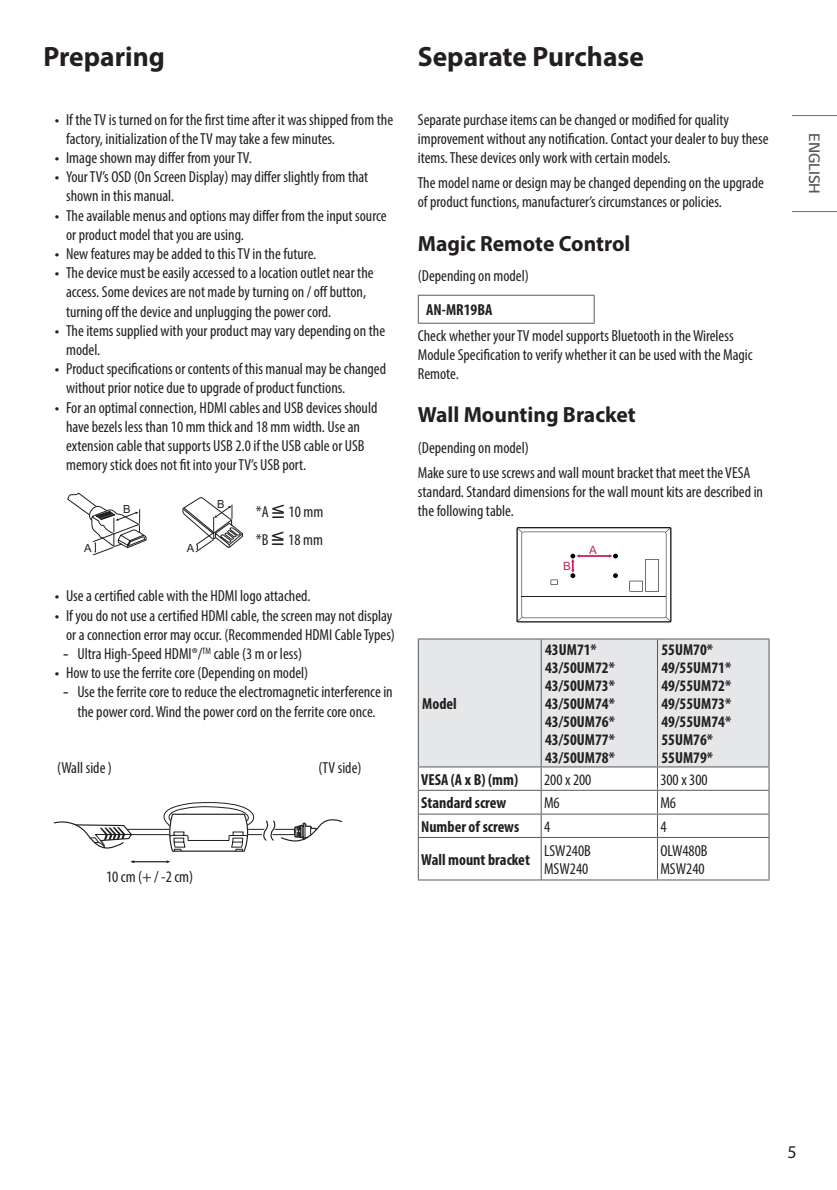
<style>
.page{position:relative;width:837px;height:1190px;background:#fff}
.page>*{position:absolute;margin:0;border:0;box-sizing:border-box;transform-origin:0 0}
.t1{font:700 28px "Myriad Pro";color:#231f20}
.t2{font:700 22px "Myriad Pro";color:#231f20}
.t3{font:18px "Myriad Pro";color:#231f20}
.t4{font:condensed 16px/19.2px "Myriad Pro";color:#231f20}
.t5{font:700 condensed 16px/18px "Myriad Pro";color:#231f20}
.t6{font:300 16px "LG Smart";color:#57585a}
.t7{font:11.4px "Arial";color:#c8205d}
.t8{font:11.2px "Arial";color:#231f20}
.s1{font-family:"LG Smart";font-stretch:normal}
.s2{font-family:"Arial";font-stretch:normal;font-size:19.4px}
.s3{font-family:"Arial";font-stretch:normal}
</style>
<div class="page">
<hr style="left:792px;top:115px;width:44px;height:1px;background:#6c6d70">
<hr style="left:792px;top:211px;width:44px;height:1px;background:#6c6d70">
<svg style="left:67px;top:493px;width:176px;height:62px"></svg>
<svg style="left:53px;top:802px;width:290px;height:61px"></svg>
<hr style="left:418px;top:295px;width:176px;height:1px;background:#57585a">
<svg style="left:418px;top:296px;width:1px;height:27px"></svg>
<svg style="left:593px;top:296px;width:1px;height:27px"></svg>
<hr style="left:418px;top:323px;width:176px;height:1px;background:#57585a">
<svg style="left:516px;top:527px;width:155px;height:95px"></svg>
<div style="left:419px;top:639px;width:349px;height:127px;background:#e6e7e9"></div>
<hr style="left:768px;top:639px;width:1px;height:127px;background:#57585a">
<hr style="left:418px;top:639px;width:1px;height:127px;background:#57585a">
<hr style="left:418px;top:638px;width:123px;height:1px;background:#57585a">
<hr style="left:541px;top:638px;width:116px;height:1px;background:#57585a">
<hr style="left:657px;top:638px;width:112px;height:1px;background:#57585a">
<hr style="left:418px;top:879px;width:123px;height:1px;background:#57585a">
<hr style="left:541px;top:879px;width:116px;height:1px;background:#57585a">
<hr style="left:540px;top:639px;width:1px;height:127px;background:#57585a">
<hr style="left:657px;top:639px;width:1px;height:127px;background:#57585a">
<svg style="left:418px;top:767px;width:1px;height:70px"></svg>
<svg style="left:768px;top:767px;width:1px;height:70px"></svg>
<hr style="left:418px;top:838px;width:1px;height:41px;background:#57585a">
<hr style="left:768px;top:838px;width:1px;height:41px;background:#57585a">
<hr style="left:418px;top:766px;width:123px;height:1px;background:#57585a">
<hr style="left:418px;top:790px;width:123px;height:1px;background:#57585a">
<hr style="left:418px;top:813px;width:123px;height:1px;background:#57585a">
<hr style="left:418px;top:837px;width:123px;height:1px;background:#57585a">
<hr style="left:657px;top:879px;width:112px;height:1px;background:#57585a">
<hr style="left:541px;top:766px;width:116px;height:1px;background:#57585a">
<hr style="left:657px;top:766px;width:112px;height:1px;background:#57585a">
<svg style="left:540px;top:767px;width:1px;height:70px"></svg>
<svg style="left:657px;top:767px;width:1px;height:70px"></svg>
<hr style="left:540px;top:838px;width:1px;height:41px;background:#57585a">
<hr style="left:657px;top:838px;width:1px;height:41px;background:#57585a">
<hr style="left:541px;top:790px;width:116px;height:1px;background:#57585a">
<hr style="left:657px;top:790px;width:112px;height:1px;background:#57585a">
<hr style="left:541px;top:813px;width:116px;height:1px;background:#57585a">
<hr style="left:657px;top:813px;width:112px;height:1px;background:#57585a">
<hr style="left:541px;top:837px;width:116px;height:1px;background:#57585a">
<hr style="left:657px;top:837px;width:112px;height:1px;background:#57585a">
<h1 class="t1" style="left:43px;top:38px;width:123px">Preparing</h1>
<p class="t4" style="left:66px;top:110px;width:328px;text-indent:-11px"><span class="s1">•</span> If the TV is turned on for the first time after it was shipped from the factory, initialization of the TV may take a few minutes.</p>
<p class="t4" style="left:55px;top:148px;width:198px"><span class="s1">•</span> Image shown may differ from your TV.</p>
<p class="t4" style="left:66px;top:167px;width:304px;text-indent:-11px"><span class="s1">•</span> Your TV’s OSD (On Screen Display) may differ slightly from that shown in this manual.</p>
<p class="t4" style="left:66px;top:206px;width:322px;text-indent:-11px"><span class="s1">•</span> The available menus and options may differ from the input source or product model that you are using.</p>
<p class="t4" style="left:55px;top:244px;width:263px"><span class="s1">•</span> New features may be added to this TV in the future.</p>
<p class="t4" style="left:66px;top:263px;width:309px;text-indent:-11px"><span class="s1">•</span> The device must be easily accessed to a location outlet near the access. Some devices are not made by turning on / off button, turning off the device and unplugging the power cord.</p>
<p class="t4" style="left:66px;top:321px;width:320px;text-indent:-11px"><span class="s1">•</span> The items supplied with your product may vary depending on the model.</p>
<p class="t4" style="left:66px;top:359px;width:321px;text-indent:-11px"><span class="s1">•</span> Product specifications or contents of this manual may be changed without prior notice due to upgrade of product functions.</p>
<p class="t4" style="left:66px;top:398px;width:313px;text-indent:-11px"><span class="s1">•</span> For an optimal connection, HDMI cables and USB devices should have bezels less than 10 mm thick and 18 mm width. Use an extension cable that supports USB 2.0 if the USB cable or USB memory stick does not fit into your TV’s USB port.</p>
<p class="t8" style="left:84px;top:540px;width:9px">A</p>
<p class="t8" style="left:123px;top:502px;width:9px">B</p>
<p class="t8" style="left:187px;top:540px;width:9px">A</p>
<p class="t8" style="left:217px;top:497px;width:9px">B</p>
<p class="t4" style="left:256px;top:498px;width:69px;line-height:27.2px">*A <sup>&lt;</sup><span class="s2">=</span> 10 mm *B <sup>&lt;</sup><span class="s2">=</span> 18 mm</p>
<p class="t4" style="left:55px;top:586px;width:257px"><span class="s1">•</span> Use a certified cable with the HDMI logo attached.</p>
<p class="t4" style="left:55px;top:605px;width:342px;text-align:right"><span class="s1">•</span> If you do not use a certified HDMI cable, the screen may not display or a connection error may occur. (Recommended HDMI Cable Types)</p>
<p class="t4" style="left:63px;top:644px;width:240px"><span class="s3">-</span> Ultra High-Speed HDMI®/<sup>TM</sup> cable (3 m or less)</p>
<p class="t4" style="left:55px;top:663px;width:255px"><span class="s1">•</span> How to use the ferrite core (Depending on model)</p>
<p class="t4" style="left:63px;top:682px;width:331px;text-align:center"><span class="s3">-</span> Use the ferrite core to reduce the electromagnetic interference in the power cord. Wind the power cord on the ferrite core once.</p>
<p class="t4" style="left:57px;top:758px;width:57px">(Wall side )</p>
<p class="t4" style="left:318px;top:757px;width:45px">(TV side)</p>
<p class="t4" style="left:106px;top:867px;width:89px">10 cm (+ / -2 cm)</p>
<h1 class="t1" style="left:418px;top:38px;width:227px">Separate Purchase</h1>
<p class="t4" style="left:418px;top:110px;width:352px">Separate purchase items can be changed or modified for quality improvement without any notification. Contact your dealer to buy these items. These devices only work with certain models.</p>
<p class="t4" style="left:418px;top:173px;width:347px">The model name or design may be changed depending on the upgrade of product functions, manufacturer’s circumstances or policies.</p>
<h2 class="t2" style="left:418px;top:229px;width:214px">Magic Remote Control</h2>
<p class="t4" style="left:418px;top:266px;width:112px">(Depending on model)</p>
<p class="t5" style="left:426px;top:301px;width:68px">AN-MR19BA</p>
<p class="t4" style="left:418px;top:325px;width:336px">Check whether your TV model supports Bluetooth in the Wireless<br>Module Specification to verify whether it can be used with the Magic<br>Remote.</p>
<h2 class="t2" style="left:418px;top:401px;width:219px">Wall Mounting Bracket</h2>
<p class="t4" style="left:418px;top:435px;width:334px;line-height:24.8px">(Depending on model)<br>Make sure to use screws and wall mount bracket that meet the VESA</p>
<p class="t4" style="left:418px;top:482px;width:347px">standard. Standard dimensions for the wall mount kits are described in the following table.</p>
<p class="t7" style="left:589px;top:543px;width:9px">A</p>
<p class="t7" style="left:563px;top:559px;width:9px">B</p>
<p class="t5" style="left:422px;top:694px;width:36px">Model</p>
<p class="t5" style="left:545px;top:640px;width:71px">43UM71*<br>43/50UM72*<br>43/50UM73*<br>43/50UM74*<br>43/50UM76*<br>43/50UM77*<br>43/50UM78*</p>
<p class="t5" style="left:661px;top:640px;width:71px">55UM70*<br>49/55UM71*<br>49/55UM72*<br>49/55UM73*<br>49/55UM74*<br>55UM76*<br>55UM79*</p>
<p class="t5" style="left:421px;top:770px;width:98px">VESA (A x B) (mm)</p>
<p class="t4" style="left:544px;top:769px;width:49px">200 x 200</p>
<p class="t4" style="left:660px;top:769px;width:49px">300 x 300</p>
<p class="t5" style="left:421px;top:793px;width:87px">Standard screw</p>
<p class="t4" style="left:544px;top:793px;width:17px">M6</p>
<p class="t4" style="left:660px;top:793px;width:17px">M6</p>
<p class="t5" style="left:421px;top:817px;width:100px">Number of screws</p>
<p class="t4" style="left:544px;top:817px;width:8px">4</p>
<p class="t4" style="left:660px;top:817px;width:8px">4</p>
<p class="t5" style="left:421px;top:850px;width:110px">Wall mount bracket</p>
<p class="t4" style="left:544px;top:841px;width:48px;line-height:18px">LSW240B<br>MSW240</p>
<p class="t4" style="left:660px;top:841px;width:49px;line-height:18px">OLW480B<br>MSW240</p>
<p class="t6" style="left:824px;top:133px;width:62px;rotate:90deg">ENGLISH</p>
<p class="t3" style="left:787px;top:1141px;width:11px">5</p>
</div>
